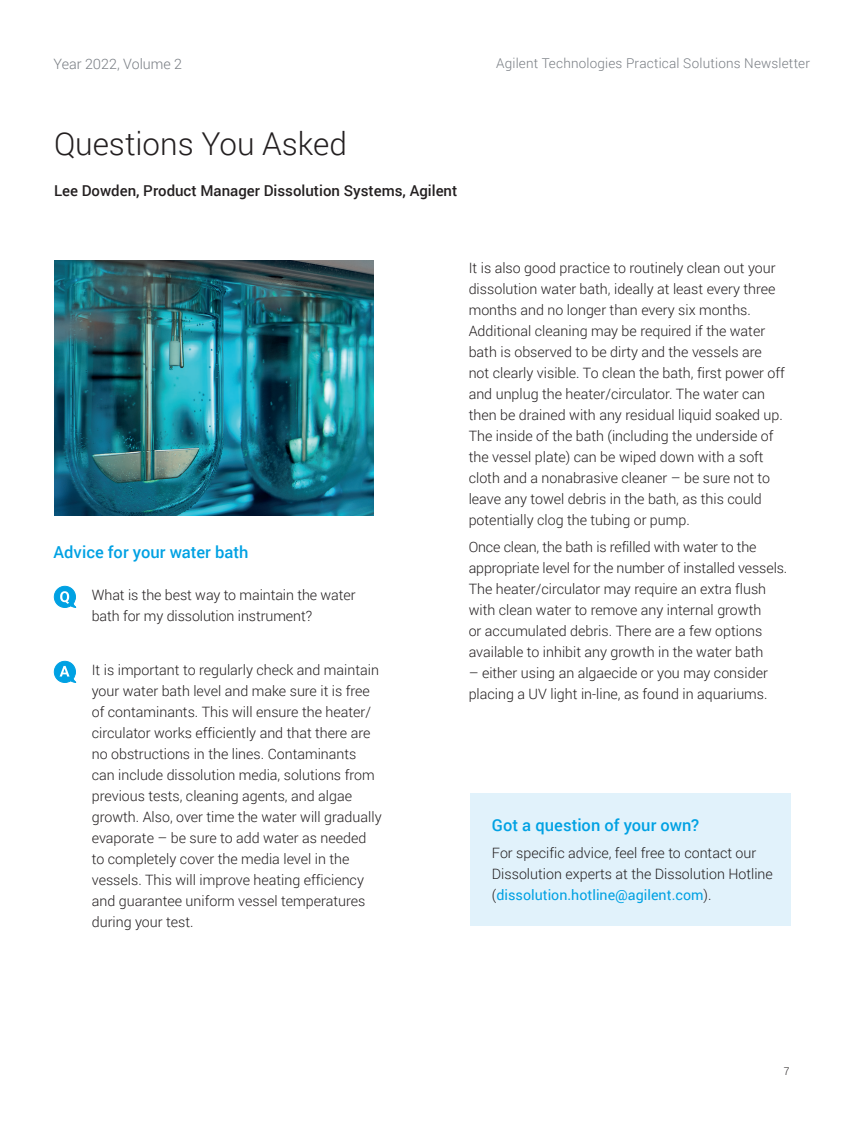
<style>
.page{position:relative;width:864px;height:1134px;background:#fff}
.page>*{position:absolute;margin:0;border:0;box-sizing:border-box;transform-origin:0 0}
.t1{font:300 31.5px "Roboto";color:#231f20}
.t2{font:500 16.5px "Roboto";letter-spacing:.005em;color:#00a1e3}
.t3{font:500 15px "Roboto";color:#231f20}
.t4{font:300 14.25px/21px "Roboto";color:#231f20}
.t5{font:300 14.25px "Roboto";color:#787d83}
.t6{font:300 13.5px "Roboto";letter-spacing:.015em;color:#787d83}
.t7{font:300 10.5px "Roboto";color:#231f20}
.s1{font-weight:400;color:#00a1e3}
</style>
<div class="page">
<svg style="left:54px;top:586px;width:23px;height:22px"></svg>
<svg style="left:54px;top:661px;width:23px;height:22px"></svg>
<img style="left:54px;top:260px;width:320px;height:255px">
<div style="left:470px;top:793px;width:321px;height:132px;background:#e1f2fb"></div>
<p class="t5" style="left:54px;top:54px;width:130px">Year 2022, Volume 2</p>
<p class="t6" style="left:496px;top:54px;width:315px">Agilent Technologies Practical Solutions Newsletter</p>
<h1 class="t1" style="left:54px;top:122px;width:294px">Questions You Asked</h1>
<p class="t3" style="left:54px;top:180px;width:405px">Lee Dowden, Product Manager Dissolution Systems, Agilent</p>
<p class="t2" style="left:54px;top:541px;width:196px">Advice for your water bath</p>
<p class="t4" style="left:92px;top:584px;width:265px">What is the best way to maintain the water bath for my dissolution instrument?</p>
<p class="t4" style="left:92px;top:659px;width:291px">It is important to regularly check and maintain your water bath level and make sure it is free of contaminants. This will ensure the heater/ circulator works efficiently and that there are no obstructions in the lines. Contaminants can include dissolution media, solutions from previous tests, cleaning agents, and algae growth. Also, over time the water will gradually evaporate – be sure to add water as needed to completely cover the media level in the vessels. This will improve heating efficiency and guarantee uniform vessel temperatures during your test.</p>
<p class="t4" style="left:469px;top:257px;width:318px">It is also good practice to routinely clean out your dissolution water bath, ideally at least every three months and no longer than every six months.<br>Additional cleaning may be required if the water bath is observed to be dirty and the vessels are not clearly visible. To clean the bath, first power off and unplug the heater/circulator. The water can then be drained with any residual liquid soaked up.<br>The inside of the bath (including the underside of the vessel plate) can be wiped down with a soft cloth and a nonabrasive cleaner – be sure not to leave any towel debris in the bath, as this could potentially clog the tubing or pump.</p>
<p class="t4" style="left:469px;top:536px;width:320px">Once clean, the bath is refilled with water to the appropriate level for the number of installed vessels.<br>The heater/circulator may require an extra flush with clean water to remove any internal growth<br>or accumulated debris. There are a few options available to inhibit any growth in the water bath</p>
<p class="t4" style="left:469px;top:662px;width:301px">– either using an algaecide or you may consider placing a UV light in-line, as found in aquariums.</p>
<p class="t2" style="left:492px;top:814px;width:209px">Got a question of your own?</p>
<p class="t4" style="left:492px;top:842px;width:282px">For specific advice, feel free to contact our<br>Dissolution experts at the Dissolution Hotline (<span class="s1">dissolution.hotline@agilent.com</span>).</p>
<p class="t7" style="left:784px;top:1064px;width:7px">7</p>
</div>
